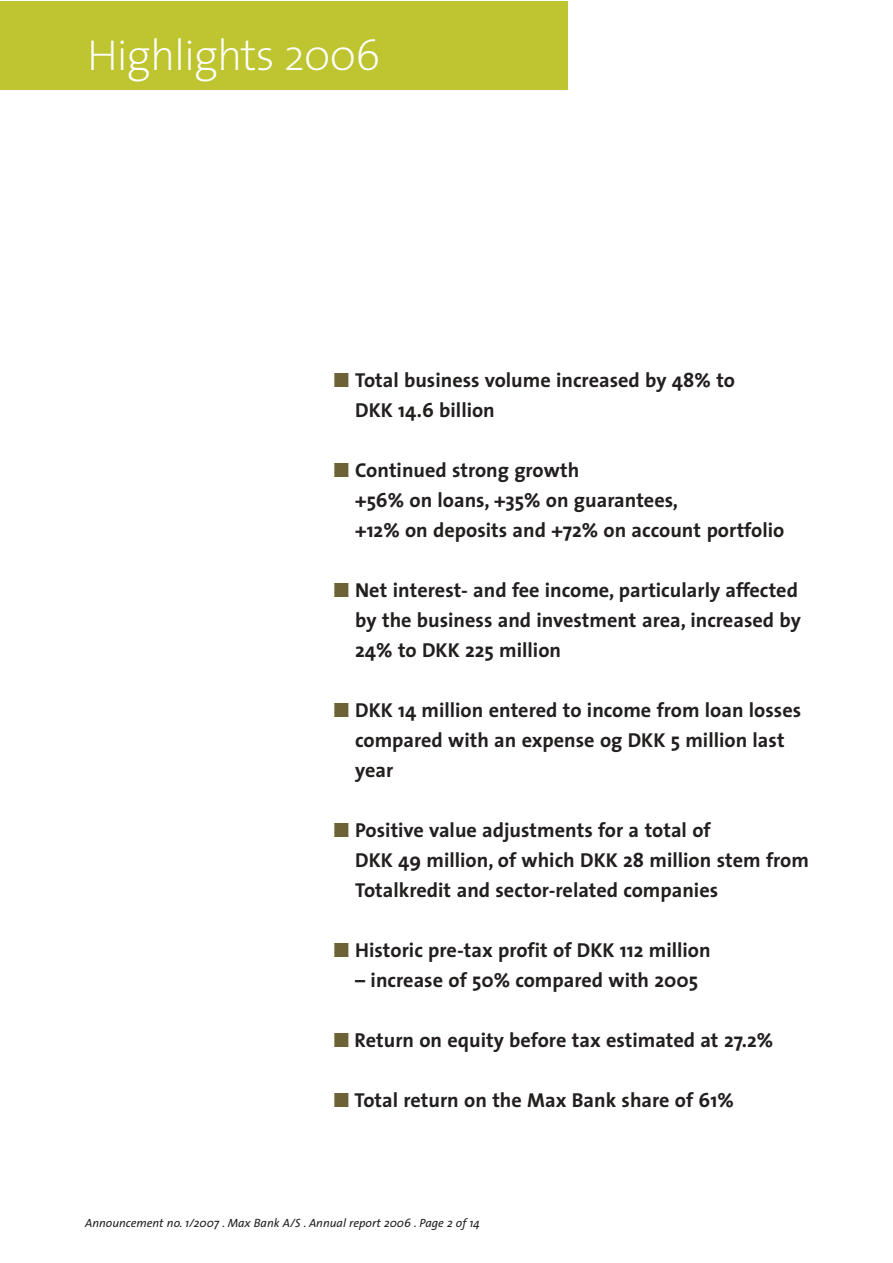
<style>
.page{position:relative;width:893px;height:1263px;background:#fff}
.page>*{position:absolute;margin:0;border:0;box-sizing:border-box;transform-origin:0 0}
.t1{font:200 43.5px "The Sans";letter-spacing:-.025em;color:#fff}
.t2{font:700 20.25px/30px "The Sans";color:#231f1f}
.t3{font:italic 12px "The Sans";color:#231f1f}
.s1{color:#6c6235}
</style>
<div class="page">
<div style="left:0;top:2px;width:568px;height:88px;background:#bec531"></div>
<h1 class="t1" style="left:87px;top:39px;width:295px">Highlights 2006</h1>
<p class="t2" style="left:355px;top:367px;width:381px;text-indent:-21px"><span class="s1">■</span> Total business volume increased by 48% to<br>DKK 14.6 billion</p>
<p class="t2" style="left:355px;top:457px;width:430px;text-indent:-21px"><span class="s1">■</span> Continued strong growth<br>+56% on loans, +35% on guarantees,<br>+12% on deposits and +72% on account portfolio</p>
<p class="t2" style="left:355px;top:577px;width:447px;text-indent:-21px"><span class="s1">■</span> Net interest- and fee income, particularly affected by the business and investment area, increased by<br>24% to DKK 225 million</p>
<p class="t2" style="left:355px;top:697px;width:447px;text-indent:-21px"><span class="s1">■</span> DKK 14 million entered to income from loan losses compared with an expense og DKK 5 million last year</p>
<p class="t2" style="left:355px;top:817px;width:455px;text-indent:-21px"><span class="s1">■</span> Positive value adjustments for a total of<br>DKK 49 million, of which DKK 28 million stem from<br>Totalkredit and sector-related companies</p>
<p class="t2" style="left:334px;top:937px;width:378px"><span class="s1">■</span> Historic pre-tax profit of DKK 112 million</p>
<p class="t2" style="left:355px;top:967px;width:344px">– increase of 50% compared with 2005</p>
<p class="t2" style="left:334px;top:1027px;width:441px"><span class="s1">■</span> Return on equity before tax estimated at 27.2%</p>
<p class="t2" style="left:334px;top:1087px;width:401px"><span class="s1">■</span> Total return on the Max Bank share of 61%</p>
<p class="t3" style="left:85px;top:1218px;width:396px">Announcement no. 1/2007 . Max Bank A/S . Annual report 2006 . Page 2 of 14</p>
</div>
